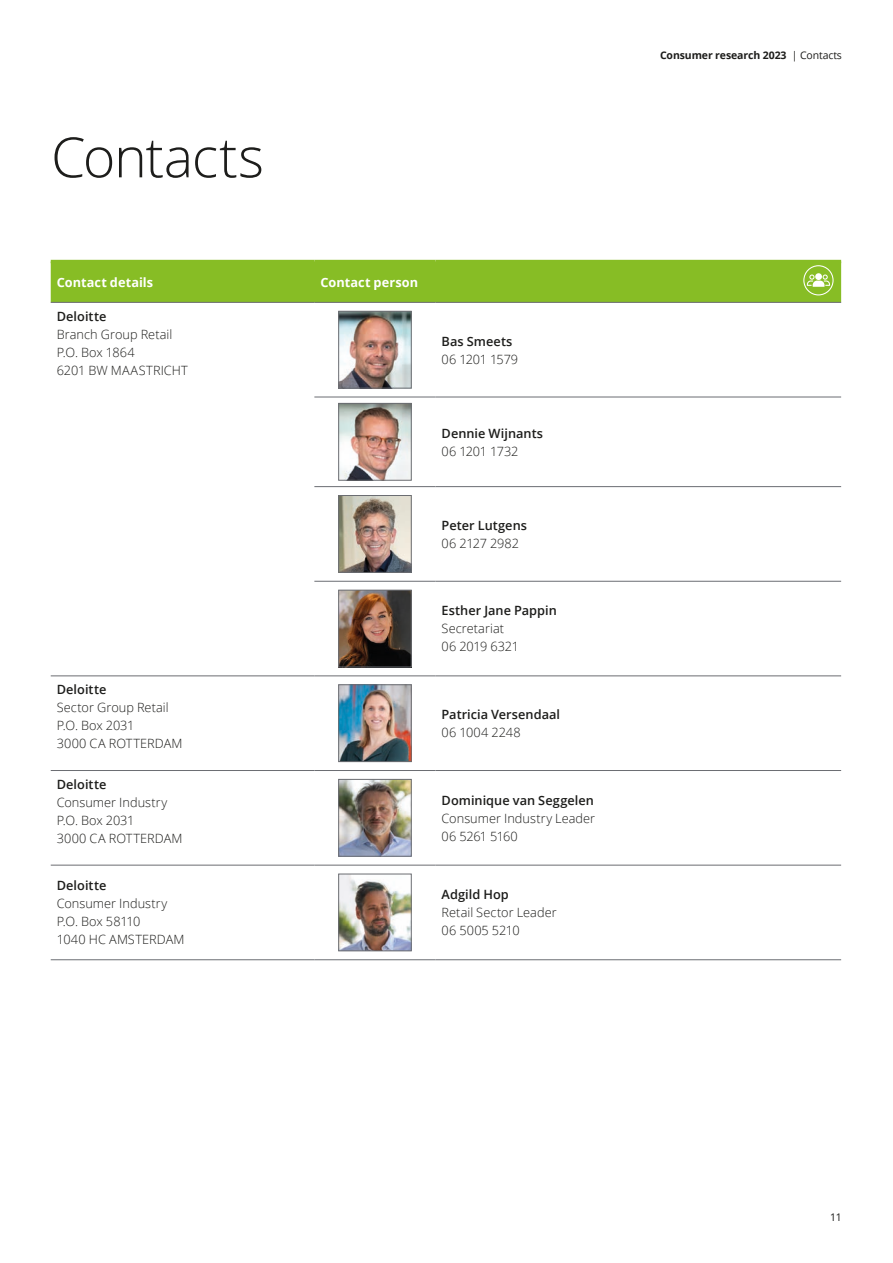
<style>
.page{position:relative;width:893px;height:1263px;background:#fff}
.page>*{position:absolute;margin:0;border:0;box-sizing:border-box;transform-origin:0 0}
.Story_heading_light__37_42pt{font:300 55.5px "Open Sans";letter-spacing:-.025em;color:#1d1d1b}
.t1{font:300 12.75px/18px "Open Sans";letter-spacing:.005em;color:#1d1d1b}
.t2{font:600 12.75px/18px "Open Sans";letter-spacing:.005em;color:#1d1d1b}
.t3{font:300 12.75px/18px "Open Sans";letter-spacing:-.015em;color:#1d1d1b}
.t4{font:700 12.75px "Open Sans";letter-spacing:.005em;color:#fff}
.Brochure_title___Left_pg__folio_7_9_5pt{font:700 10.5px "Open Sans";letter-spacing:-.01em;color:#1d1d1b}
.t5{font:10.5px "Open Sans";color:#1d1d1b}
.s1{font-weight:600}
.s2{font-weight:300}
.s3{font-weight:400}
</style>
<div class="page">
<hr style="left:51px;top:302px;width:263px;height:1px;background:#6b6d72">
<hr style="left:314px;top:302px;width:122px;height:1px;background:#6b6d72">
<hr style="left:436px;top:302px;width:405px;height:1px;background:#6b6d72">
<hr style="left:314px;top:397px;width:122px;height:1px;background:#6b6d72">
<hr style="left:436px;top:397px;width:405px;height:1px;background:#6b6d72">
<hr style="left:314px;top:486px;width:122px;height:1px;background:#6b6d72">
<hr style="left:436px;top:486px;width:405px;height:1px;background:#6b6d72">
<hr style="left:314px;top:581px;width:122px;height:1px;background:#6b6d72">
<hr style="left:436px;top:581px;width:405px;height:1px;background:#6b6d72">
<hr style="left:51px;top:675px;width:263px;height:1px;background:#6b6d72">
<hr style="left:314px;top:675px;width:122px;height:1px;background:#6b6d72">
<hr style="left:436px;top:675px;width:405px;height:1px;background:#6b6d72">
<hr style="left:51px;top:770px;width:263px;height:1px;background:#6b6d72">
<hr style="left:314px;top:770px;width:122px;height:1px;background:#6b6d72">
<hr style="left:436px;top:770px;width:405px;height:1px;background:#6b6d72">
<hr style="left:51px;top:865px;width:263px;height:1px;background:#6b6d72">
<hr style="left:314px;top:865px;width:122px;height:1px;background:#6b6d72">
<hr style="left:436px;top:865px;width:405px;height:1px;background:#6b6d72">
<hr style="left:51px;top:959px;width:263px;height:1px;background:#6b6d72">
<hr style="left:314px;top:959px;width:122px;height:1px;background:#6b6d72">
<hr style="left:436px;top:959px;width:405px;height:1px;background:#6b6d72">
<hr style="left:51px;top:260px;width:263px;height:3px;background:#87bd25">
<hr style="left:314px;top:260px;width:122px;height:3px;background:#87bd25">
<hr style="left:436px;top:260px;width:405px;height:3px;background:#87bd25">
<img style="left:340px;top:313px;width:70px;height:73px">
<div style="left:338px;top:311px;width:74px;height:77px;border:1px solid #6b6d72"></div>
<img style="left:340px;top:405px;width:70px;height:74px">
<div style="left:338px;top:403px;width:74px;height:78px;border:1px solid #6b6d72"></div>
<img style="left:340px;top:497px;width:70px;height:74px">
<div style="left:338px;top:495px;width:74px;height:78px;border:1px solid #6b6d72"></div>
<img style="left:340px;top:592px;width:70px;height:73px">
<div style="left:338px;top:590px;width:74px;height:77px;border:1px solid #6b6d72"></div>
<img style="left:340px;top:686px;width:70px;height:74px">
<div style="left:338px;top:684px;width:74px;height:78px;border:1px solid #6b6d72"></div>
<img style="left:340px;top:781px;width:70px;height:74px">
<div style="left:338px;top:779px;width:74px;height:78px;border:1px solid #6b6d72"></div>
<img style="left:340px;top:876px;width:70px;height:73px">
<div style="left:338px;top:874px;width:74px;height:77px;border:1px solid #6b6d72"></div>
<div style="left:51px;top:261px;width:790px;height:41px;background:#87bd25"></div>
<p class="Story_heading_light__37_42pt" style="left:51px;top:119px;width:214px">Contacts</p>
<p class="t4" style="left:57px;top:273px;width:98px">Contact details</p>
<p class="t4" style="left:320px;top:273px;width:99px">Contact person</p>
<p class="t1" style="left:57px;top:307px;width:117px"><span class="s1">Deloitte<br></span>Branch Group Retail</p>
<p class="t1" style="left:57px;top:343px;width:80px">P.O. Box 1864</p>
<p class="t1" style="left:57px;top:361px;width:133px">6201 BW MAASTRICHT</p>
<p class="t3" style="left:442px;top:332px;width:78px"><span class="s1">Bas Smeets<br></span>06 1201 1579</p>
<p class="t2" style="left:442px;top:424px;width:103px">Dennie Wijnants<br><span class="s2">06 1201 1732</span></p>
<p class="t2" style="left:57px;top:680px;width:51px">Deloitte</p>
<p class="t1" style="left:57px;top:698px;width:113px">Sector Group Retail</p>
<p class="t1" style="left:57px;top:716px;width:79px">P.O. Box 2031</p>
<p class="t1" style="left:57px;top:734px;width:127px">3000 CA ROTTERDAM</p>
<p class="t2" style="left:57px;top:775px;width:51px">Deloitte</p>
<p class="t1" style="left:57px;top:793px;width:112px">Consumer Industry</p>
<p class="t1" style="left:57px;top:811px;width:79px">P.O. Box 2031</p>
<p class="t1" style="left:57px;top:829px;width:127px">3000 CA ROTTERDAM</p>
<p class="t2" style="left:57px;top:876px;width:51px">Deloitte</p>
<p class="t1" style="left:57px;top:894px;width:112px">Consumer Industry</p>
<p class="t3" style="left:57px;top:912px;width:85px">P.O. Box 58110</p>
<p class="t1" style="left:57px;top:930px;width:129px">1040 HC AMSTERDAM</p>
<p class="t2" style="left:442px;top:516px;width:87px">Peter Lutgens<br><span class="s2">06 2127 2982</span></p>
<p class="t1" style="left:442px;top:601px;width:117px"><span class="s1">Esther Jane Pappin<br></span>Secretariat<br>06 2019 6321</p>
<p class="t2" style="left:442px;top:705px;width:120px">Patricia Versendaal<br><span class="s2">06 1004 2248</span></p>
<p class="t1" style="left:442px;top:791px;width:155px;text-align:justify"><span class="s1">Dominique van Seggelen </span>Consumer Industry Leader 06 5261 5160</p>
<p class="t2" style="left:442px;top:885px;width:69px">Adgild Hop</p>
<p class="t1" style="left:442px;top:903px;width:117px">Retail Sector Leader<br>06 5005 5210</p>
<p class="Brochure_title___Left_pg__folio_7_9_5pt" style="left:660px;top:48px;width:183px">Consumer research 2023 <span class="s3">| Contacts</span></p>
<p class="t5" style="left:830px;top:1210px;width:13px">11</p>
</div>
